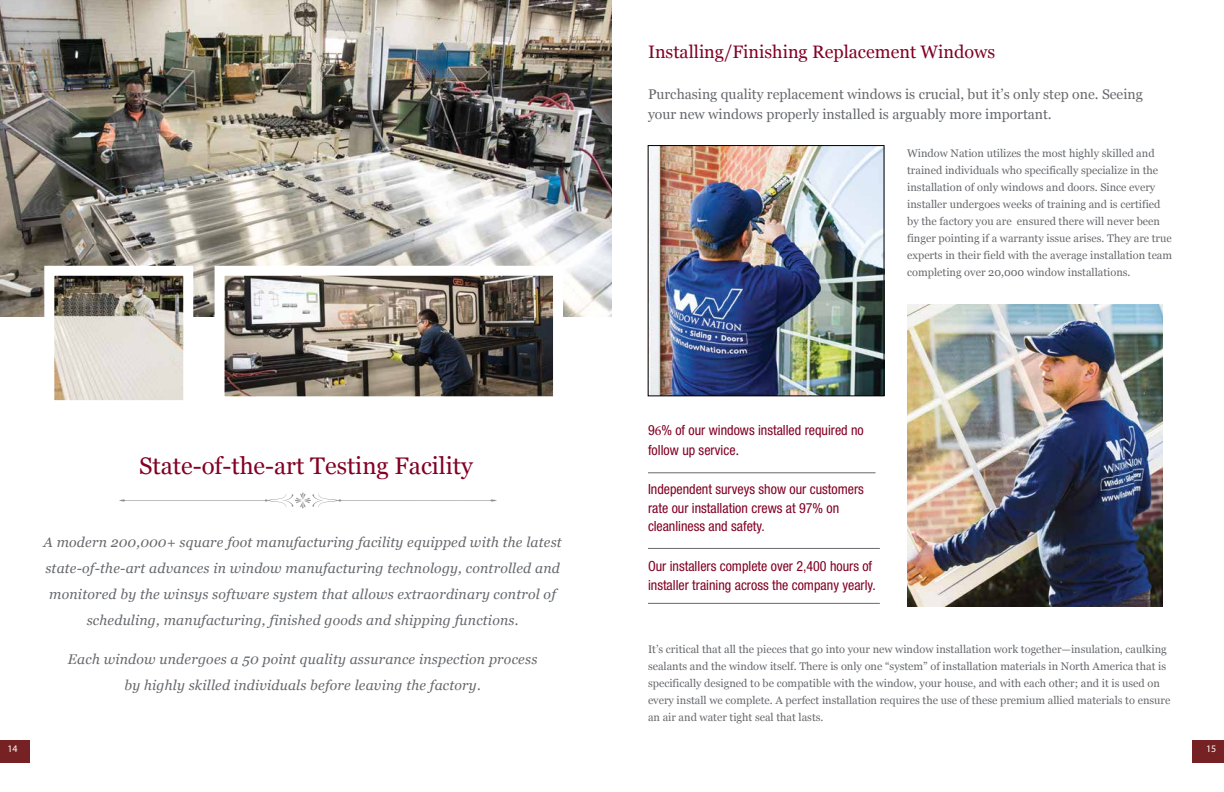
<style>
.page{position:relative;width:1224px;height:792px;background:#fff}
.page>*{position:absolute;margin:0;border:0;box-sizing:border-box;transform-origin:0 0}
.t1{font:24px "Georgia";color:#820024}
.t2{font:18px "Georgia";color:#820024}
.t3{font:italic 14px/26px "Georgia";letter-spacing:.015em;color:#66696d;text-align:center}
.t4{font:condensed 14px/18.6px "Helvetica Neue LT Std";color:#820024}
.t5{font:14px/20px "Georgia";color:#66696d}
.t6{font:11px/17px "Georgia";color:#66696d}
.t7{font:10px "Myriad Pro";color:#fff}
.s1{font-style:inherit}
.s2{font-family:"Minion Pro";font-stretch:normal}
.s3{font-family:"Georgia";font-style:italic;font-stretch:normal;font-size:12.8px}
</style>
<div class="page">
<img style="left:0;top:0;width:612px;height:316px">
<div style="left:1193px;top:740px;width:31px;height:22px;background:#762123"></div>
<div style="left:0;top:740px;width:30px;height:22px;background:#762123"></div>
<svg style="left:119px;top:493px;width:378px;height:15px"></svg>
<img style="left:210px;top:261px;width:358px;height:136px">
<svg style="left:39px;top:261px;width:159px;height:140px"></svg>
<img style="left:650px;top:147px;width:232px;height:247px">
<div style="left:648px;top:145px;width:236px;height:251px;border:1px solid #000"></div>
<img style="left:907px;top:305px;width:255px;height:302px">
<hr style="left:648px;top:473px;width:228px;height:1px;background:#66696d">
<hr style="left:648px;top:548px;width:232px;height:1px;background:#66696d">
<hr style="left:648px;top:603px;width:232px;height:1px;background:#66696d">
<h2 class="t2" style="left:648px;top:40px;width:349px">Installing/Finishing Replacement Windows</h2>
<p class="t5" style="left:648px;top:84px;width:496px">Purchasing quality replacement windows is crucial, but it’s only step one. Seeing your new windows properly installed is arguably more important.</p>
<h1 class="t1" style="left:139px;top:451px;width:335px">State-of-the-art Testing Facility</h1>
<p class="t3" style="left:44px;top:529px;width:520px">A modern <span class="s1">200</span>,000<span class="s1">+</span> square foot manufacturing facility equipped with the latest state-of-the-art advances in window manufacturing technology, controlled and <span class="s1">monitored</span> by the winsys software system that allows extraordinary control of scheduling, manufacturing, finished goods and shipping functions.</p>
<p class="t3" style="left:68px;top:647px;width:471px">Each window undergoes a <span class="s1">50</span> point quality assurance inspection process by highly skilled individuals before leaving the factory.</p>
<p class="t6" style="left:907px;top:145px;width:267px">Window Nation utilizes the most highly skilled and trained individuals who specifically specialize in the installation of only windows and doors. Since every installer undergoes weeks of training and is certified by the factory you are ensured there will never been finger pointing if a warranty issue arises. They are true experts in their field with the average installation team completing over 20,000 window installations.</p>
<p class="t4" style="left:648px;top:421px;width:217px;line-height:19.5px">9<span class="s2">6</span>% of our windows installed required no follow up service<span class="s3">.</span></p>
<p class="t4" style="left:648px;top:480px;width:217px">Independent surveys show our customers rate our installation crews at 97% on cleanliness and safety.</p>
<p class="t4" style="left:648px;top:557px;width:229px">Our installers complete over 2,400 hours of installer training across the company yearly.</p>
<p class="t6" style="left:648px;top:640px;width:524px">It’s critical that all the pieces that go into your new window installation work together—insulation, caulking sealants and the window itself. There is only one “system” of installation materials in North America that is specifically designed to be compatible with the window, your house, and with each other; and it is used on every install we complete. A perfect installation requires the use of these premium allied materials to ensure an air and water tight seal that lasts.</p>
<p class="t7" style="left:7px;top:743px;width:12px">14</p>
<p class="t7" style="left:1206px;top:743px;width:12px">15</p>
</div>
